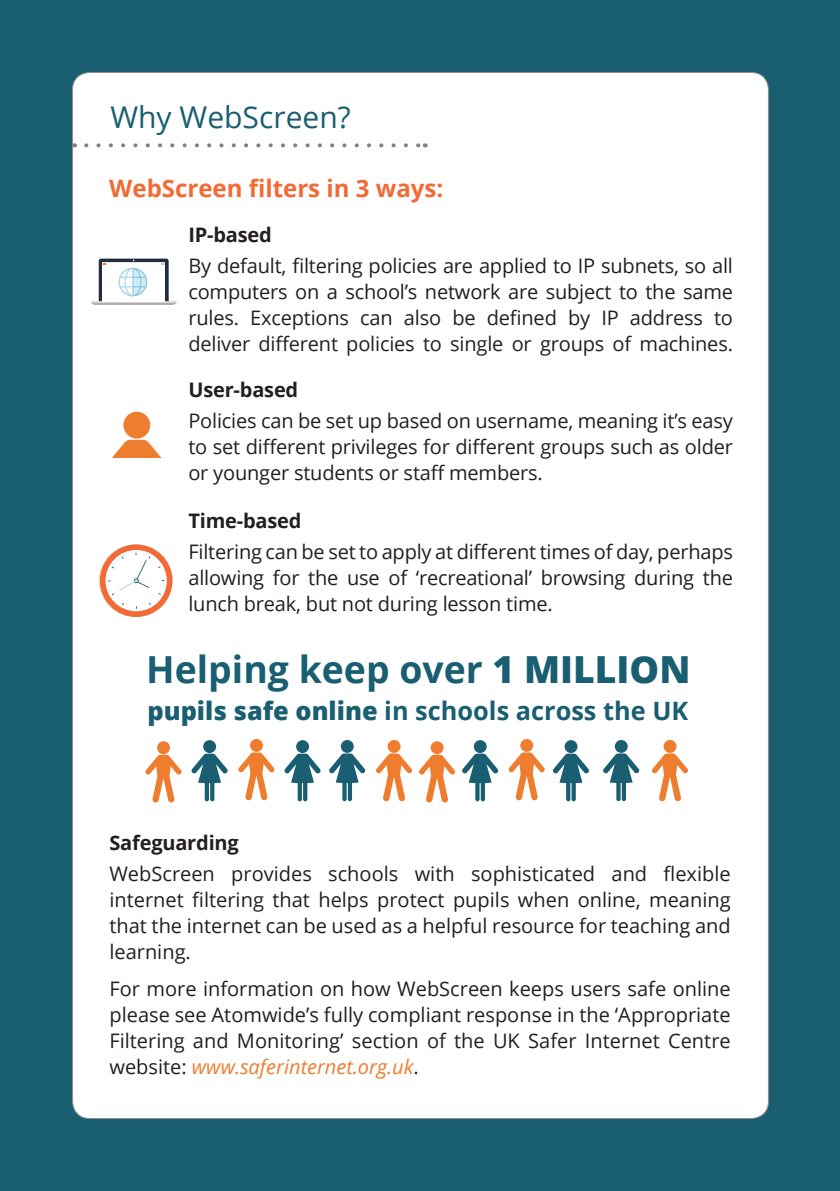
<style>
.page{position:relative;width:840px;height:1191px;background:#fff}
.page>*{position:absolute;margin:0;border:0;box-sizing:border-box;transform-origin:0 0}
.t1{font:700 37.4px "Open Sans";color:#195f71}
.t2{font:30px "Open Sans";color:#195f71}
.t3{font:700 25.4px "Open Sans";color:#195f71}
.Body_Text{font:700 24px "Open Sans";color:#f26a35}
.Body_Text-2{font:20px/26px "Open Sans";letter-spacing:-.01em;color:#231f20;text-align:justify}
.Body_Text-3{font:700 20px "Open Sans";letter-spacing:-.01em;color:#231f20}
.s1{font-weight:800}
.s2{font-style:italic;color:#ee7d2f}
</style>
<div class="page">
<div style="left:0;top:0;width:839px;height:1191px;background:#195f71"></div>
<div style="left:72px;top:73px;width:696px;height:1045px;background:#fff;border-radius:17px"></div>
<svg style="left:86px;top:143px;width:332px;height:4px"></svg>
<div style="left:123px;top:412px;width:27px;height:26px;background:#ee7d2f;border-radius:50%"></div>
<svg style="left:112px;top:439px;width:50px;height:19px"></svg>
<svg style="left:91px;top:259px;width:85px;height:46px"></svg>
<svg style="left:100px;top:544px;width:73px;height:73px"></svg>
<svg style="left:104px;top:548px;width:64px;height:65px"></svg>
<svg style="left:105px;top:550px;width:62px;height:61px"></svg>
<svg style="left:105px;top:550px;width:59px;height:59px"></svg>
<div style="left:340px;top:740px;width:13px;height:13px;background:#195f71;border-radius:50%"></div>
<svg style="left:329px;top:753px;width:36px;height:48px"></svg>
<div style="left:250px;top:739px;width:13px;height:13px;background:#ee7d2f;border-radius:50%"></div>
<svg style="left:238px;top:752px;width:36px;height:48px"></svg>
<div style="left:296px;top:740px;width:13px;height:13px;background:#195f71;border-radius:50%"></div>
<svg style="left:284px;top:753px;width:36px;height:48px"></svg>
<div style="left:387px;top:740px;width:13px;height:13px;background:#ee7d2f;border-radius:50%"></div>
<svg style="left:376px;top:753px;width:36px;height:48px"></svg>
<div style="left:203px;top:740px;width:13px;height:13px;background:#195f71;border-radius:50%"></div>
<svg style="left:191px;top:753px;width:36px;height:48px"></svg>
<div style="left:157px;top:741px;width:13px;height:13px;background:#ee7d2f;border-radius:50%"></div>
<svg style="left:145px;top:754px;width:36px;height:49px"></svg>
<div style="left:614px;top:740px;width:13px;height:13px;background:#195f71;border-radius:50%"></div>
<svg style="left:603px;top:753px;width:36px;height:48px"></svg>
<div style="left:520px;top:739px;width:13px;height:13px;background:#ee7d2f;border-radius:50%"></div>
<svg style="left:508px;top:752px;width:36px;height:48px"></svg>
<div style="left:564px;top:740px;width:13px;height:13px;background:#195f71;border-radius:50%"></div>
<svg style="left:553px;top:753px;width:35px;height:48px"></svg>
<div style="left:663px;top:740px;width:13px;height:13px;background:#ee7d2f;border-radius:50%"></div>
<svg style="left:652px;top:753px;width:35px;height:48px"></svg>
<div style="left:473px;top:740px;width:13px;height:13px;background:#195f71;border-radius:50%"></div>
<svg style="left:462px;top:753px;width:36px;height:48px"></svg>
<div style="left:430px;top:741px;width:13px;height:13px;background:#ee7d2f;border-radius:50%"></div>
<svg style="left:419px;top:754px;width:36px;height:49px"></svg>
<p class="t2" style="left:110px;top:97px;width:242px">Why WebScreen?</p>
<p class="Body_Text" style="left:109px;top:171px;width:335px">WebScreen filters in 3 ways:</p>
<p class="Body_Text-3" style="left:188px;top:221px;width:85px">IP-based</p>
<p class="Body_Text-2" style="left:188px;top:252px;width:546px">By default, filtering policies are applied to IP subnets, so all computers on a school’s network are subject to the same rules. Exceptions can also be defined by IP address to deliver different policies to single or groups of machines.</p>
<p class="Body_Text-3" style="left:188px;top:375px;width:111px">User-based</p>
<p class="Body_Text-2" style="left:188px;top:407px;width:545px">Policies can be set up based on username, meaning it’s easy to set different privileges for different groups such as older or younger students or staff members.</p>
<p class="Body_Text-3" style="left:188px;top:507px;width:114px">Time-based</p>
<p class="Body_Text-2" style="left:188px;top:538px;width:546px">Filtering can be set to apply at different times of day, perhaps allowing for the use of ‘recreational’ browsing during the lunch break, but not during lesson time.</p>
<p class="t1" style="left:146px;top:643px;width:545px">Helping keep over <span class="s1">1 MILLION</span></p>
<p class="t3" style="left:147px;top:693px;width:542px"><span class="s1">pupils safe online</span> in schools across the UK</p>
<p class="Body_Text-3" style="left:109px;top:828px;width:131px">Safeguarding</p>
<p class="Body_Text-2" style="left:109px;top:859px;width:622px">WebScreen provides schools with sophisticated and flexible internet filtering that helps protect pupils when online, meaning that the internet can be used as a helpful resource for teaching and learning.</p>
<p class="Body_Text-2" style="left:109px;top:975px;width:622px">For more information on how WebScreen keeps users safe online please see Atomwide’s fully compliant response in the ‘Appropriate Filtering and Monitoring’ section of the UK Safer Internet Centre website: <span class="s2">www.saferinternet.org.uk</span>.</p>
</div>
